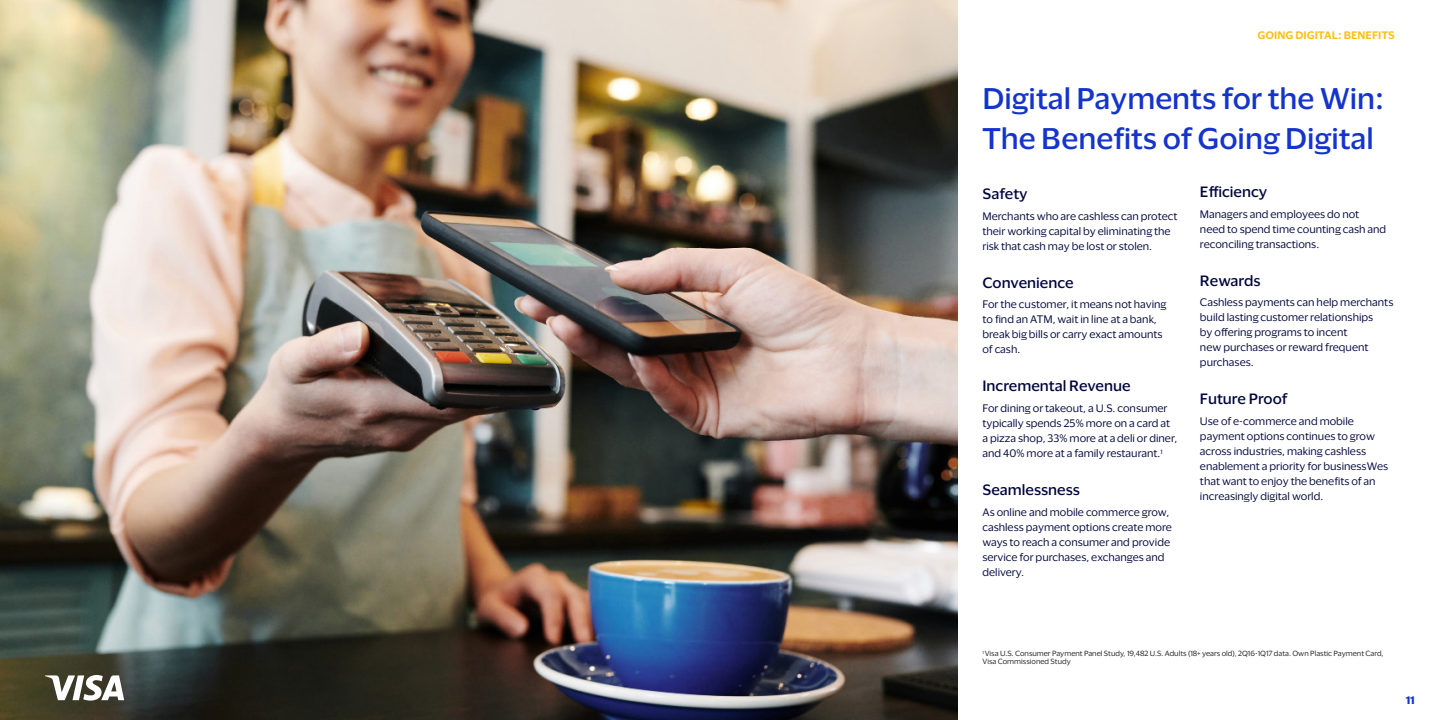
<style>
.page{position:relative;width:1440px;height:720px;background:#fff}
.page>*{position:absolute;margin:0;border:0;box-sizing:border-box;transform-origin:0 0}
.t1{font:500 27.5px "Visa Dialect";color:#1434cb}
.t2{font:500 13.75px "Visa Dialect";color:#02063d}
.t3{font:10px/15px "Visa Dialect";color:#02063d}
.t4{font:600 10px "Visa Dialect";color:#fcc015}
.t5{font:700 10px "Visa Dialect";color:#1434cb}
.t6{font:6.88px/8.1px "Visa Dialect";color:#231f20}
</style>
<div class="page">
<img style="left:0;top:0;width:958px;height:720px">
<svg style="left:45px;top:675px;width:79px;height:26px"></svg>
<p class="t4" style="left:1258px;top:28px;width:139px">GOING DIGITAL: BENEFITS</p>
<p class="t1" style="left:982px;top:78px;width:403px">Digital Payments for the Win:</p>
<p class="t1" style="left:982px;top:117px;width:393px">The Benefits of Going Digital</p>
<p class="t2" style="left:1200px;top:181px;width:69px">Efficiency</p>
<p class="t3" style="left:1200px;top:206px;width:188px">Managers and employees do not need to spend time counting cash and reconciling transactions.</p>
<p class="t2" style="left:1200px;top:270px;width:62px">Rewards</p>
<p class="t3" style="left:1200px;top:294px;width:195px">Cashless payments can help merchants build lasting customer relationships<br>by offering programs to incent<br>new purchases or reward frequent purchases.</p>
<p class="t2" style="left:1200px;top:389px;width:89px">Future Proof</p>
<p class="t3" style="left:1200px;top:413px;width:190px">Use of e-commerce and mobile payment options continues to grow across industries, making cashless enablement a priority for businessWes that want to enjoy the benefits of an increasingly digital world.</p>
<p class="t2" style="left:982px;top:183px;width:47px">Safety</p>
<p class="t3" style="left:982px;top:208px;width:196px">Merchants who are cashless can protect their working capital by eliminating the risk that cash may be lost or stolen.</p>
<p class="t2" style="left:982px;top:272px;width:93px">Convenience</p>
<p class="t3" style="left:982px;top:296px;width:186px">For the customer, it means not having to find an ATM, wait in line at a bank, break big bills or carry exact amounts of cash.</p>
<p class="t2" style="left:982px;top:376px;width:150px">Incremental Revenue</p>
<p class="t3" style="left:982px;top:400px;width:196px">For dining or takeout, a U.S. consumer typically spends 25% more on a card at a pizza shop, 33% more at a deli or diner, and 40% more at a family restaurant.<sup>1</sup></p>
<p class="t2" style="left:982px;top:479px;width:99px">Seamlessness</p>
<p class="t3" style="left:982px;top:504px;width:191px">As online and mobile commerce grow, cashless payment options create more ways to reach a consumer and provide service for purchases, exchanges and delivery.</p>
<p class="t6" style="left:982px;top:649px;width:403px"><sup>1</sup> Visa U.S. Consumer Payment Panel Study, 19,482 U.S. Adults (18+ years old), 2Q16-1Q17 data. Own Plastic Payment Card,<br>Visa Commissioned Study</p>
<p class="t5" style="left:1406px;top:692px;width:11px">11</p>
</div>
